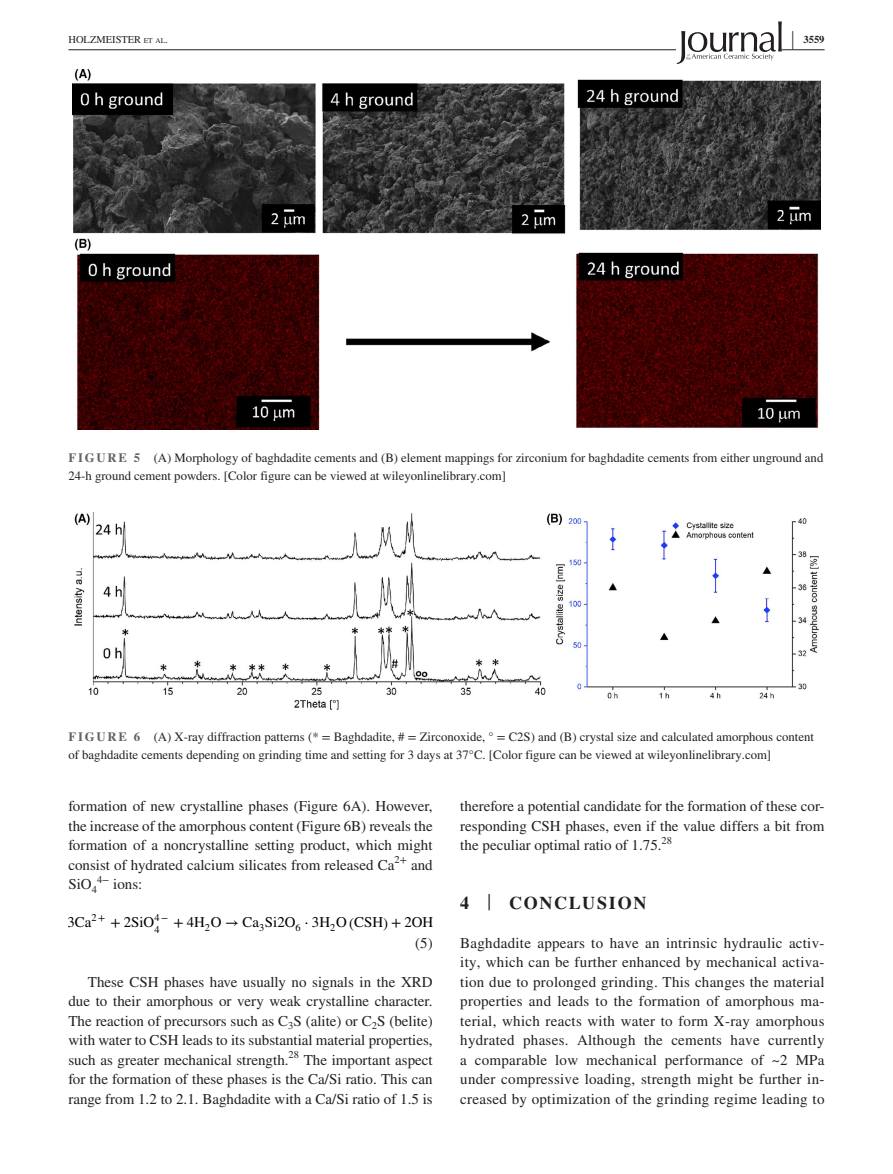
<style>
.page{position:relative;width:893px;height:1174px;background:#fff}
.page>*{position:absolute;margin:0;border:0;box-sizing:border-box;transform-origin:0 0}
.t1{font:700 25.95px "STIX";color:#231f20;scale:.36 1}
.t2{font:700 18px "STIX";letter-spacing:.1em;color:#231f20}
.t3{font:15px/19.5px "STIX";color:#231f20;text-align:justify}
.t4{font:14.85px "STIX General";color:#000}
.t5{font:12.75px/18px "STIX";color:#231f20}
.t6{font:10.5px "STIX";color:#231f20}
.t7{font:10.5px "STIX";color:#231f20}
.t8{font:700 10.5px "STIX";color:#231f20}
.s1{font-size:7.35px}
.s2{font-weight:700;color:#636366}
.s3{font-family:"STIX Math"}
.s4{font-family:"STIX Math Sans"}
.s5{font-family:"STIX Math Script"}
.s6{font-weight:400;font-size:23.7px}
</style>
<div class="page">
<hr style="left:68px;top:49px;width:756px;height:1px;background:#231f20">
<svg style="left:677px;top:21px;width:105px;height:43px"></svg>
<img style="left:72px;top:69px;width:749px;height:360px">
<img style="left:74px;top:512px;width:745px;height:197px">
<h1 class="t1" style="left:792px;top:25px;width:7px">|</h1>
<p class="t6" style="left:68px;top:32px;width:101px">HOLZMEISTER <span class="s1">et al</span>.</p>
<p class="t8" style="left:803px;top:33px;width:22px">3559</p>
<p class="t5" style="left:68px;top:449px;width:756px"><span class="s2">FIGURE 5</span> (A) Morphology of baghdadite cements and (B) element mappings for zirconium for baghdadite cements from either unground and<br>24-h ground cement powders. [Color figure can be viewed at wileyonlinelibrary.com]</p>
<p class="t5" style="left:68px;top:729px;width:747px"><span class="s2">FIGURE 6</span> (A) X-ray diffraction patterns (* = Baghdadite, # = Zirconoxide, ° = C2S) and (B) crystal size and calculated amorphous content of baghdadite cements depending on grinding time and setting for 3 days at 37°C. [Color figure can be viewed at wileyonlinelibrary.com]</p>
<p class="t3" style="left:68px;top:797px;width:366px">formation of new crystalline phases (Figure 6A). However, the increase of the amorphous content (Figure 6B) reveals the formation of a noncrystalline setting product, which might consist of hydrated calcium silicates from released Ca</p>
<p class="t7" style="left:394px;top:852px;width:14px">2+</p>
<p class="t3" style="left:411px;top:856px;width:23px">and</p>
<p class="t3" style="left:68px;top:875px;width:75px">SiO<sub>4</sub><sup>4−</sup> ions:</p>
<p class="t4" style="left:67px;top:917px;width:102px">3Ca<sup>2</sup><sup>+</sup> <span class="s3">+</span> 2SiO<sup>4</sup><sup>−</sup></p>
<p class="t4" style="left:154px;top:917px;width:280px"><sub>4</sub> <span class="s3">+</span> 4H<sub>2</sub>O <span class="s4">→</span> Ca<sub>3</sub>Si2O<sub>6</sub> <span class="s5">⋅</span> 3H<sub>2</sub>O <span class="s3">(</span>CSH<span class="s3">) +</span> 2OH</p>
<p class="t3" style="left:415px;top:934px;width:19px">(5)</p>
<p class="t3" style="left:68px;top:973px;width:366px;text-indent:20px">These CSH phases have usually no signals in the XRD due to their amorphous or very weak crystalline character.<br>The reaction of precursors such as C<sub>3</sub>S (alite) or C<sub>2</sub>S (belite) with water to CSH leads to its substantial material properties, such as greater mechanical strength.</p>
<p class="t7" style="left:289px;top:1047px;width:12px">28</p>
<p class="t3" style="left:68px;top:1051px;width:366px;text-indent:235px">The important aspect for the formation of these phases is the Ca/Si ratio. This can range from 1.2 to 2.1. Baghdadite with a Ca/Si ratio of 1.5 is</p>
<p class="t3" style="left:460px;top:797px;width:366px">therefore a potential candidate for the formation of these cor&shy;responding CSH phases, even if the value differs a bit from the peculiar optimal ratio of 1.75.</p>
<p class="t7" style="left:662px;top:833px;width:12px">28</p>
<p class="t2" style="left:460px;top:892px;width:188px">4 <span class="s6">|</span> CONCLUSION</p>
<p class="t3" style="left:460px;top:934px;width:366px">Baghdadite appears to have an intrinsic hydraulic activ&shy;ity, which can be further enhanced by mechanical activa&shy;tion due to prolonged grinding. This changes the material properties and leads to the formation of amorphous ma&shy;terial, which reacts with water to form X-ray amorphous hydrated phases. Although the cements have currently a comparable low mechanical performance of ~2 MPa under compressive loading, strength might be further in&shy;creased by optimization of the grinding regime leading to</p>
</div>
